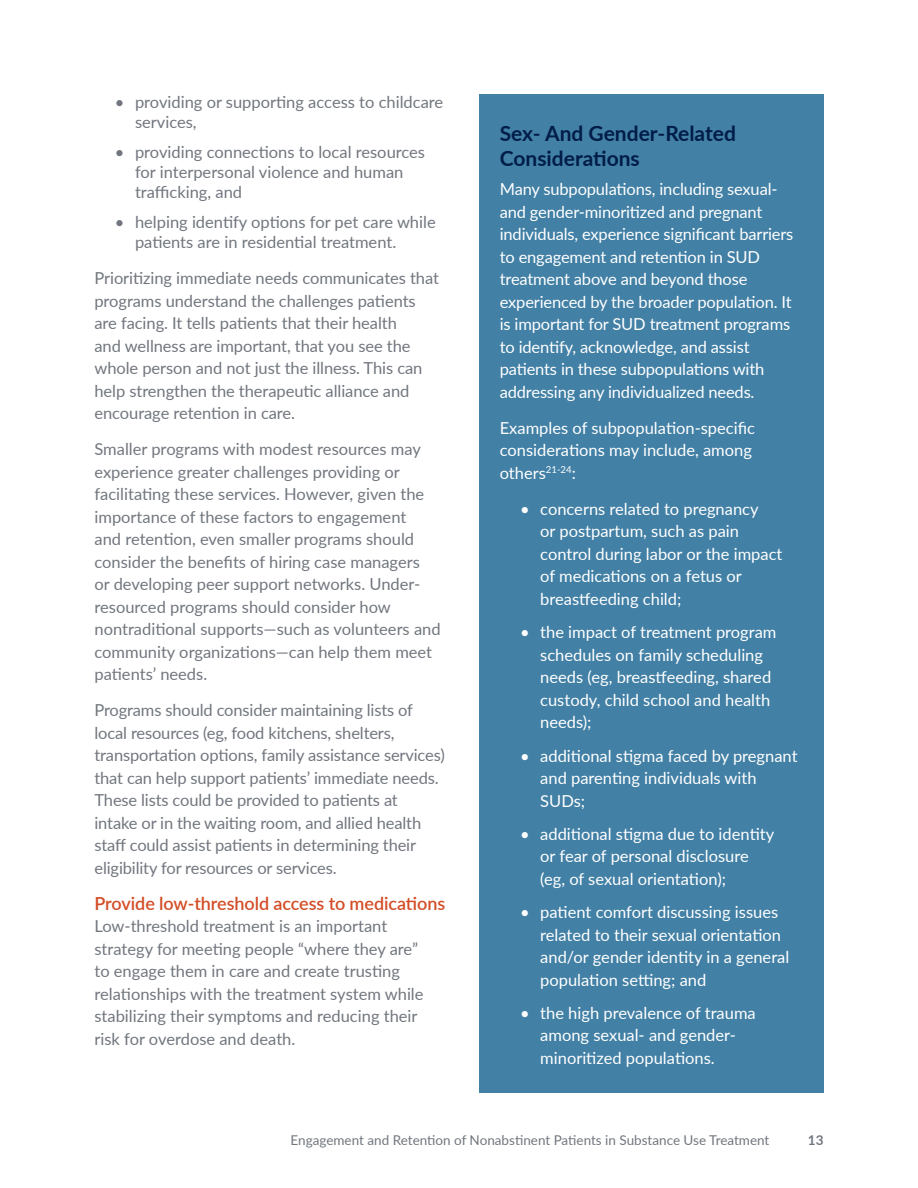
<style>
.page{position:relative;width:918px;height:1188px;background:#fff}
.page>*{position:absolute;margin:0;border:0;box-sizing:border-box;transform-origin:0 0}
.Heading_1{font:700 21px/25.2px "Lato";color:#001d48}
.Heading_4{font:600 18px "Lato";letter-spacing:-.005em;color:#d34d26}
.Paragraph{font:16.5px/22.5px "Lato";letter-spacing:-.005em;color:#71767e}
.Paragraph-2{font:16.5px/22.5px "Lato";color:#fff}
.t1{font:13.5px "Lato";color:#71767e}
.t2{font:700 13.5px "Lato";color:#71767e}
</style>
<div class="page">
<div style="left:480px;top:94px;width:344px;height:1000px;background:#4280a5"></div>
<p class="Paragraph" style="left:135px;top:91px;width:310px;line-height:19.8px;text-indent:-20px">• providing or supporting access to childcare services,</p>
<p class="Paragraph" style="left:135px;top:142px;width:292px;line-height:19.8px;text-indent:-20px">• providing connections to local resources for interpersonal violence and human trafficking, and</p>
<p class="Paragraph" style="left:135px;top:212px;width:302px;line-height:19.8px;text-indent:-20px">• helping identify options for pet care while patients are in residential treatment.</p>
<p class="Paragraph" style="left:94px;top:266px;width:346px">Prioritizing immediate needs communicates that programs understand the challenges patients are facing. It tells patients that their health<br>and wellness are important, that you see the whole person and not just the illness. This can help strengthen the therapeutic alliance and encourage retention in care.</p>
<p class="Paragraph" style="left:94px;top:437px;width:348px">Smaller programs with modest resources may experience greater challenges providing or facilitating these services. However, given the importance of these factors to engagement<br>and retention, even smaller programs should consider the benefits of hiring case managers<br>or developing peer support networks. Under&shy;resourced programs should consider how nontraditional supports—such as volunteers and community organizations—can help them meet patients’ needs.</p>
<p class="Paragraph" style="left:94px;top:698px;width:352px">Programs should consider maintaining lists of local resources (eg, food kitchens, shelters, transportation options, family assistance services) that can help support patients’ immediate needs.<br>These lists could be provided to patients at intake or in the waiting room, and allied health staff could assist patients in determining their eligibility for resources or services.</p>
<p class="Heading_4" style="left:94px;top:890px;width:352px">Provide low-threshold access to medications</p>
<p class="Paragraph" style="left:94px;top:914px;width:331px">Low-threshold treatment is an important strategy for meeting people “where they are” to engage them in care and create trusting relationships with the treatment system while stabilizing their symptoms and reducing their risk for overdose and death.</p>
<p class="Heading_1" style="left:500px;top:120px;width:238px">Sex- And Gender-Related<br>Considerations</p>
<p class="Paragraph-2" style="left:500px;top:177px;width:295px">Many subpopulations, including sexual&shy;and gender-minoritized and pregnant individuals, experience significant barriers to engagement and retention in SUD treatment above and beyond those experienced by the broader population. It is important for SUD treatment programs to identify, acknowledge, and assist patients in these subpopulations with addressing any individualized needs.</p>
<p class="Paragraph-2" style="left:500px;top:416px;width:257px">Examples of subpopulation-specific considerations may include, among others<sup>21-24</sup>:</p>
<p class="Paragraph-2" style="left:540px;top:497px;width:244px;text-indent:-20px">• concerns related to pregnancy<br>or postpartum, such as pain control during labor or the impact of medications on a fetus or breastfeeding child;</p>
<p class="Paragraph-2" style="left:540px;top:620px;width:238px;text-indent:-20px">• the impact of treatment program schedules on family scheduling needs (eg, breastfeeding, shared custody, child school and health needs);</p>
<p class="Paragraph-2" style="left:540px;top:744px;width:259px;text-indent:-20px">• additional stigma faced by pregnant and parenting individuals with<br>SUDs;</p>
<p class="Paragraph-2" style="left:540px;top:822px;width:235px;text-indent:-20px">• additional stigma due to identity or fear of personal disclosure (eg, of sexual orientation);</p>
<p class="Paragraph-2" style="left:540px;top:900px;width:251px;text-indent:-20px">• patient comfort discussing issues related to their sexual orientation and/or gender identity in a general population setting; and</p>
<p class="Paragraph-2" style="left:540px;top:1001px;width:217px;text-indent:-20px">• the high prevalence of trauma among sexual- and gender&shy;minoritized populations.</p>
<p class="t1" style="left:291px;top:1130px;width:480px">Engagement and Retention of Nonabstinent Patients in Substance Use Treatment</p>
<p class="t2" style="left:808px;top:1130px;width:17px">13</p>
</div>
